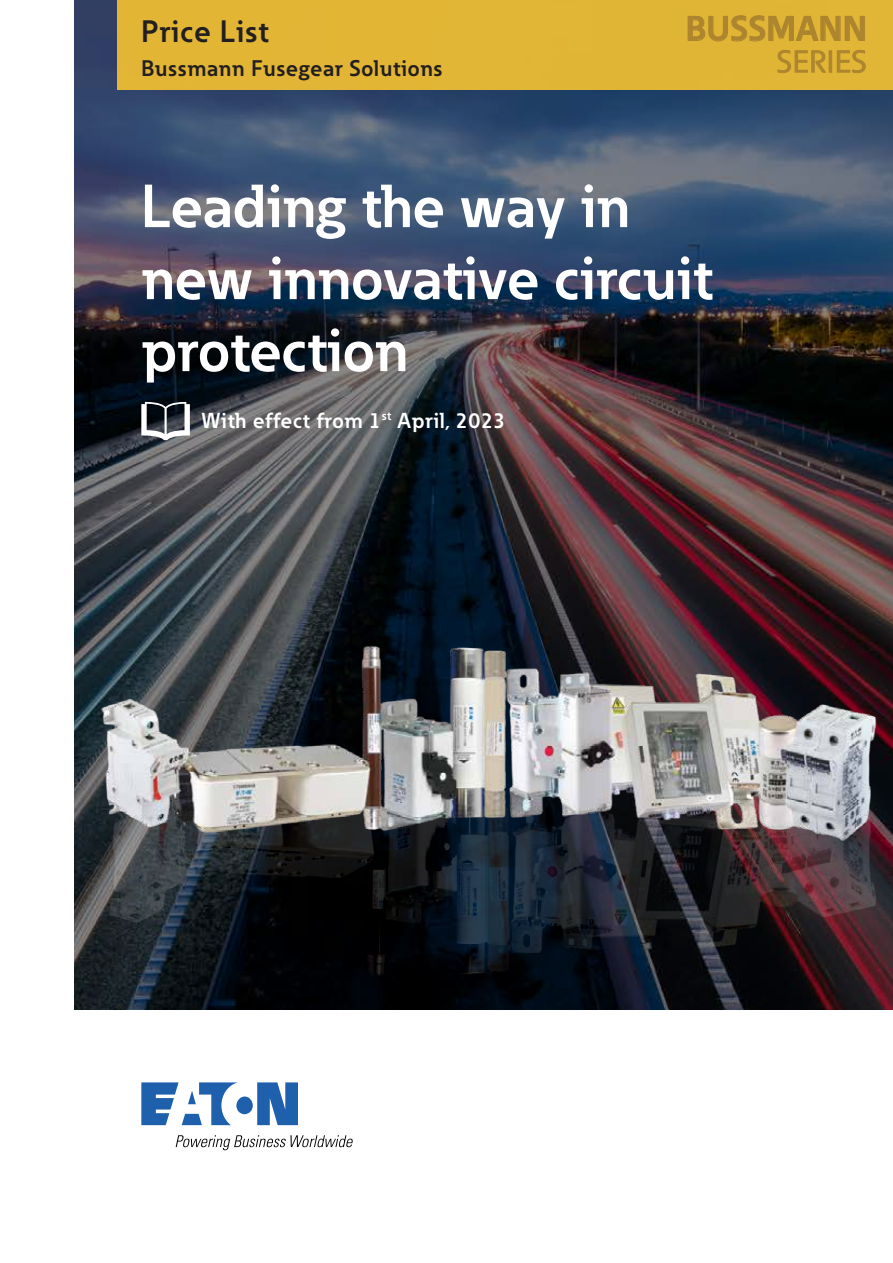
<style>
.page{position:relative;width:893px;height:1263px;background:#fff}
.page>*{position:absolute;margin:0;border:0;box-sizing:border-box;transform-origin:0 0}
.t1{font:700 60px/72px "Eaton";color:#fff}
.t2{font:700 34.05px "Eaton";letter-spacing:.03em;color:#ac852e}
.t3{font:700 30.6px "Eaton";letter-spacing:.03em;color:#231f20}
.t4{font:30.3px "Eaton";letter-spacing:.03em;color:#ac852e}
.t5{font:700 22.35px "Eaton";letter-spacing:.03em;color:#231f20}
.t6{font:700 21.45px "Eaton";letter-spacing:.03em;color:#fff}
</style>
<div class="page">
<img style="left:74px;top:0;width:819px;height:1009px">
<div style="left:118px;top:0;width:775px;height:89px;background:#e1b535"></div>
<svg style="left:687px;top:15px;width:178px;height:27px"></svg>
<svg style="left:777px;top:50px;width:49px;height:23px"></svg>
<div style="left:829px;top:50px;width:3px;height:23px;border:1px solid #ac852e"></div>
<svg style="left:837px;top:50px;width:29px;height:23px"></svg>
<svg style="left:141px;top:1082px;width:157px;height:43px"></svg>
<svg style="left:176px;top:1135px;width:177px;height:15px"></svg>
<svg style="left:141px;top:402px;width:49px;height:38px"></svg>
<img style="left:75px;top:883px;width:818px;height:127px">
<img style="left:74px;top:582px;width:819px;height:301px">
<p class="t3" style="left:141px;top:12px;width:129px">Price List</p>
<p class="t2" style="left:686px;top:7px;width:182px">BUSSMANN</p>
<p class="t4" style="left:777px;top:43px;width:91px">SERIES</p>
<p class="t5" style="left:141px;top:54px;width:303px">Bussmann Fusegear Solutions</p>
<p class="t1" style="left:141px;top:169px;width:573px">Leading the way in new innovative circuit protection</p>
<p class="t6" style="left:202px;top:407px;width:305px">With effect from 1<sup>st</sup> April, 2023</p>
</div>
